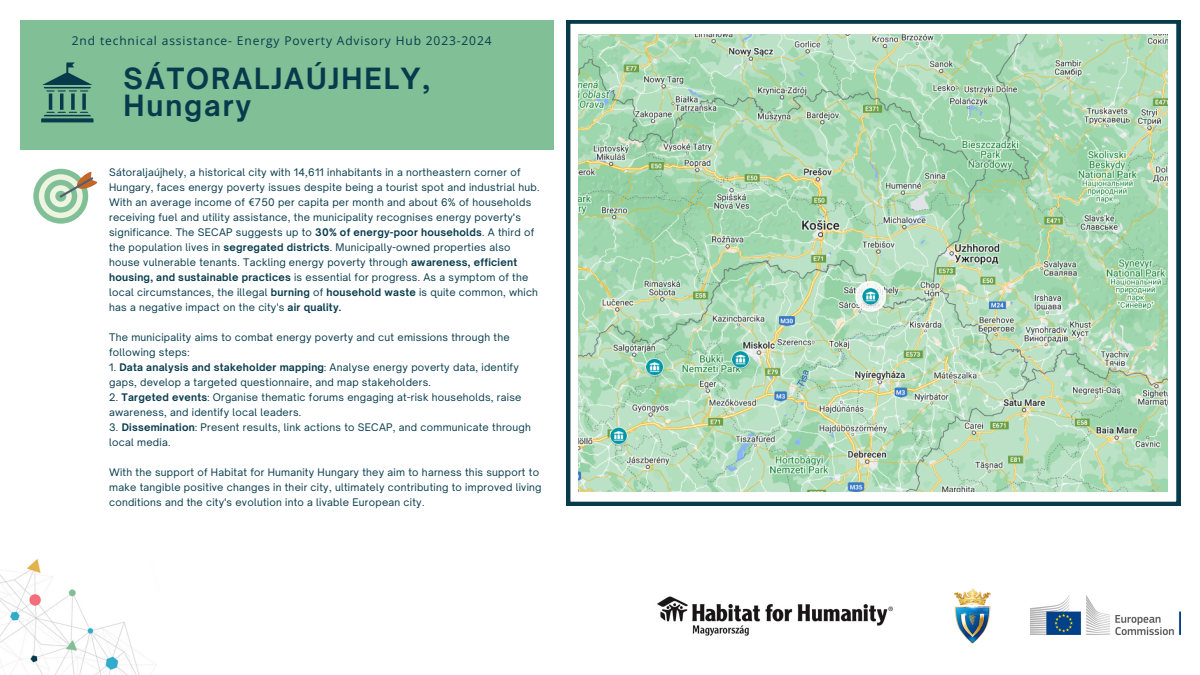
<style>
.page{position:relative;width:1200px;height:675px;background:#fff}
.page>*{position:absolute;margin:0;border:0;box-sizing:border-box;transform-origin:0 0}
.t1{font:700 28px/27.8px "Open Sauce One";letter-spacing:.07em;color:#073b4c}
.t2{font:12px "Open Sans";letter-spacing:.075em;color:#073b4c}
.t3{font:10px/15px "Open Sauce One";letter-spacing:.025em;color:#073b4c}
.s1{font-weight:700}
</style>
<div class="page">
<svg style="left:567px;top:20px;width:613px;height:485px"></svg>
<div style="left:20px;top:20px;width:534px;height:130px;background:#81bf97"></div>
<img style="left:0;top:559px;width:157px;height:116px">
<img style="left:1030px;top:596px;width:150px;height:39px">
<img style="left:579px;top:34px;width:589px;height:458px">
<svg style="left:41px;top:62px;width:53px;height:60px"></svg>
<svg style="left:33px;top:169px;width:65px;height:55px"></svg>
<img style="left:657px;top:596px;width:236px;height:40px">
<img style="left:955px;top:588px;width:35px;height:56px">
<p class="t2" style="left:72px;top:32px;width:421px">2nd technical assistance- Energy Poverty Advisory Hub 2023-2024</p>
<p class="t1" style="left:124px;top:64px;width:308px">SÁTORALJAÚJHELY,<br>Hungary</p>
<p class="t3" style="left:109px;top:164px;width:432px">Sátoraljaújhely, a historical city with 14,611 inhabitants in a northeastern corner of Hungary, faces energy poverty issues despite being a tourist spot and industrial hub.<br>With an average income of €750 per capita per month and about 6% of households receiving fuel and utility assistance, the municipality recognises energy poverty's significance. The SECAP suggests up to <span class="s1">30% of energy-poor households</span>. A third of the population lives in <span class="s1">segregated districts</span>. Municipally-owned properties also house vulnerable tenants. Tackling energy poverty through <span class="s1">awareness, efficient housing, and sustainable practices</span> is essential for progress. As a symptom of the local circumstances, the illegal <span class="s1">burning</span> of <span class="s1">household waste</span> is quite common, which has a negative impact on the city's <span class="s1">air quality.</span></p>
<p class="t3" style="left:109px;top:329px;width:402px">The municipality aims to combat energy poverty and cut emissions through the following steps:</p>
<p class="t3" style="left:109px;top:359px;width:411px">1. <span class="s1">Data analysis and stakeholder mapping</span>: Analyse energy poverty data, identify gaps, develop a targeted questionnaire, and map stakeholders.</p>
<p class="t3" style="left:109px;top:389px;width:414px">2. <span class="s1">Targeted events</span>: Organise thematic forums engaging at-risk households, raise awareness, and identify local leaders.</p>
<p class="t3" style="left:109px;top:419px;width:423px">3. <span class="s1">Dissemination</span>: Present results, link actions to SECAP, and communicate through local media.</p>
<p class="t3" style="left:109px;top:464px;width:434px">With the support of Habitat for Humanity Hungary they aim to harness this support to make tangible positive changes in their city, ultimately contributing to improved living conditions and the city's evolution into a livable European city.</p>
</div>
